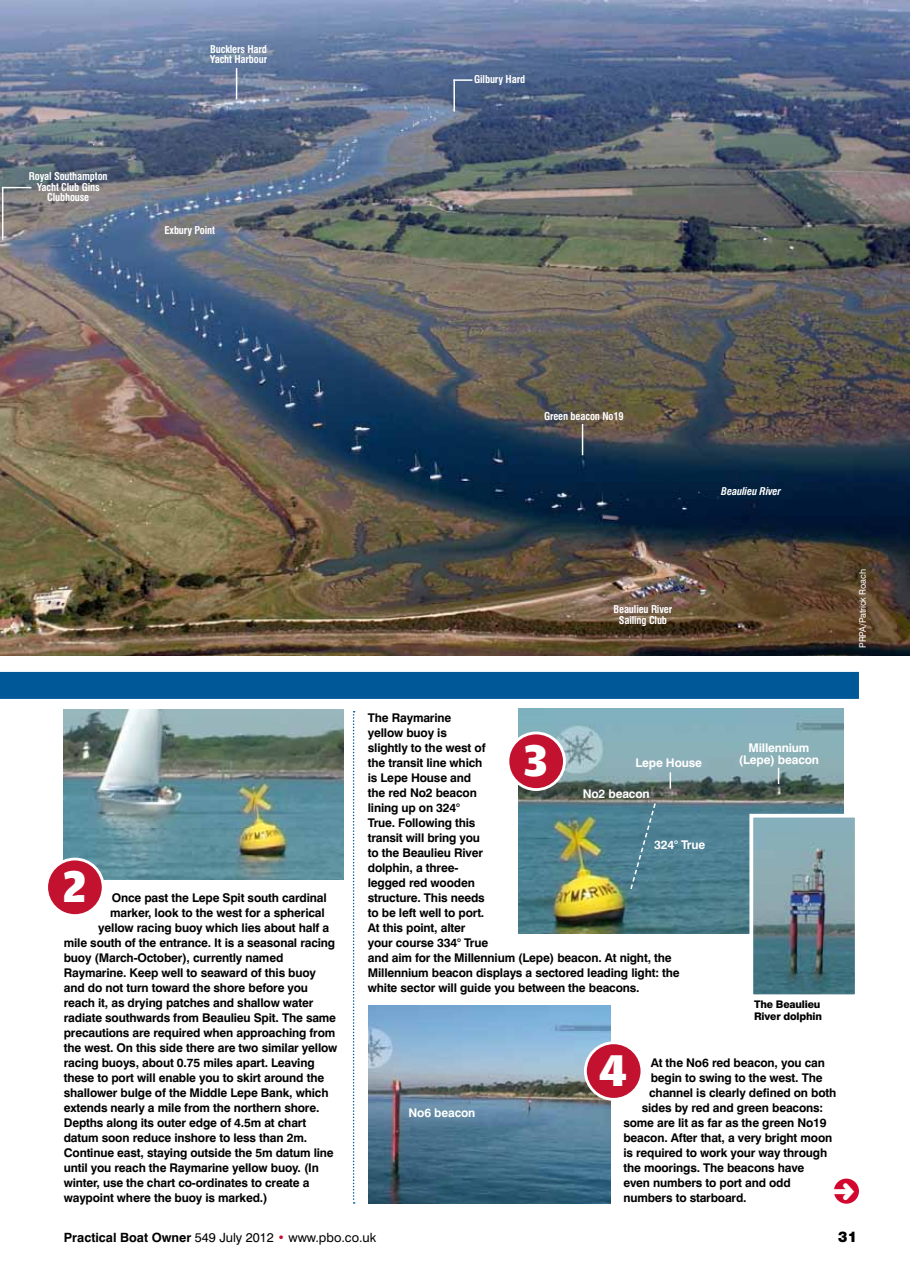
<style>
.page{position:relative;width:910px;height:1276px;background:#fff}
.page>*{position:absolute;margin:0;border:0;box-sizing:border-box;transform-origin:0 0}
.t1{font:900 47.25px "Amplitude";color:#fff}
.t2{font:13.5px "Swiss 721 BT Black No 2";color:#000}
.t3{font:12.75px "Swiss 721 BT";color:#000}
.t4{font:700 12px/15px "Swiss 721 BT";letter-spacing:-.015em;color:#000}
.t5{font:700 12px/12px "Swiss 721 BT";letter-spacing:-.015em;color:#fff;text-align:center}
.t6{font:700 condensed 10.5px/10.5px "Swiss 721 BT";letter-spacing:-.015em;color:#fff;text-align:center}
.t7{font:800 10.5px/12px "Swiss 721 BT";letter-spacing:-.015em;color:#000}
.t8{font:italic 700 condensed 10.5px "Swiss 721 BT";letter-spacing:-.015em;color:#fff}
.t9{font:9px "Swiss 721 BT";letter-spacing:-.015em;color:#fff}
.s1{font-weight:700}
.s2{color:#c3122f}
</style>
<div class="page">
<div style="left:834px;top:1178px;width:25px;height:25px;background:#d3062e;border-radius:50%"></div>
<img style="left:518px;top:709px;width:326px;height:225px">
<svg style="left:629px;top:801px;width:28px;height:90px;background:#538395"></svg>
<svg style="left:670px;top:772px;width:1px;height:16px"></svg>
<svg style="left:778px;top:767px;width:1px;height:17px"></svg>
<img style="left:754px;top:819px;width:100px;height:174px">
<div style="left:749px;top:814px;width:110px;height:184px;border:4px solid #fff"></div>
<div style="left:0;top:672px;width:859px;height:27px;background:#005898"></div>
<svg style="left:353px;top:711px;width:2px;height:492px"></svg>
<img style="left:64px;top:709px;width:279px;height:170px">
<img style="left:369px;top:1005px;width:242px;height:198px">
<img style="left:0;top:1px;width:909px;height:655px">
<div style="left:585px;top:1042px;width:57px;height:57px;background:#c3122f;border-radius:50%"></div>
<div style="left:584px;top:1041px;width:59px;height:59px;border:3px solid #fff;border-radius:50%"></div>
<div style="left:508px;top:733px;width:56px;height:56px;background:#c3122f;border-radius:50%"></div>
<div style="left:506px;top:731px;width:60px;height:60px;border:3px solid #fff;border-radius:50%"></div>
<div style="left:47px;top:859px;width:56px;height:56px;background:#c3122f;border-radius:50%"></div>
<div style="left:45px;top:857px;width:60px;height:60px;border:3px solid #fff;border-radius:50%"></div>
<hr style="left:236px;top:68px;width:1px;height:31px;background:#fff">
<hr style="left:582px;top:424px;width:1px;height:31px;background:#fff">
<hr style="left:2px;top:187px;width:1px;height:53px;background:#fff">
<svg style="left:3px;top:187px;width:28px;height:1px"></svg>
<hr style="left:453px;top:80px;width:2px;height:32px;background:#fff">
<svg style="left:453px;top:79px;width:19px;height:2px"></svg>
<svg style="left:833px;top:1183px;width:4px;height:16px"></svg>
<p class="t6" style="left:29px;top:171px;width:80px">Royal Southampton<br>Yacht Club Gins<br>Clubhouse</p>
<p class="t6" style="left:210px;top:44px;width:59px;text-align:left">Bucklers Hard<br>Yacht Harbour</p>
<p class="t6" style="left:164px;top:224px;width:52px">Exbury Point</p>
<p class="t6" style="left:474px;top:74px;width:53px">Gilbury Hard</p>
<h1 class="t1" style="left:63px;top:860px;width:25px">2</h1>
<p class="t4" style="left:112px;top:889px;width:216px">Once past the Lepe Spit south cardinal</p>
<p class="t4" style="left:110px;top:904px;width:216px">marker, look to the west for a spherical</p>
<p class="t4" style="left:98px;top:919px;width:233px">yellow racing buoy which lies about half a</p>
<p class="t4" style="left:64px;top:934px;width:273px">mile south of the entrance. It is a seasonal racing</p>
<p class="t4" style="left:64px;top:949px;width:221px">buoy (March-October), currently named</p>
<p class="t4" style="left:64px;top:964px;width:254px">Raymarine. Keep well to seaward of this buoy</p>
<p class="t4" style="left:64px;top:979px;width:246px">and do not turn toward the shore before you</p>
<p class="t4" style="left:64px;top:994px;width:251px">reach it, as drying patches and shallow water</p>
<p class="t4" style="left:64px;top:1009px;width:274px">radiate southwards from Beaulieu Spit. The same</p>
<p class="t4" style="left:64px;top:1024px;width:273px">precautions are required when approaching from</p>
<p class="t4" style="left:64px;top:1039px;width:275px">the west. On this side there are two similar yellow</p>
<p class="t4" style="left:64px;top:1054px;width:252px">racing buoys, about 0.75 miles apart. Leaving</p>
<p class="t4" style="left:64px;top:1069px;width:262px">these to port will enable you to skirt around the</p>
<p class="t4" style="left:64px;top:1084px;width:266px">shallower bulge of the Middle Lepe Bank, which</p>
<p class="t4" style="left:64px;top:1099px;width:257px">extends nearly a mile from the northern shore.</p>
<p class="t4" style="left:64px;top:1114px;width:244px">Depths along its outer edge of 4.5m at chart</p>
<p class="t4" style="left:64px;top:1129px;width:245px">datum soon reduce inshore to less than 2m.</p>
<p class="t4" style="left:64px;top:1144px;width:271px">Continue east, staying outside the 5m datum line</p>
<p class="t4" style="left:64px;top:1159px;width:257px">until you reach the Raymarine yellow buoy. (In</p>
<p class="t4" style="left:64px;top:1174px;width:247px">winter, use the chart co-ordinates to create a</p>
<p class="t4" style="left:64px;top:1189px;width:205px">waypoint where the buoy is marked.)</p>
<p class="t6" style="left:544px;top:411px;width:81px">Green beacon No19</p>
<p class="t8" style="left:721px;top:485px;width:61px">Beaulieu River</p>
<p class="t6" style="left:614px;top:604px;width:60px">Beaulieu River<br>Sailing Club</p>
<p class="t9" style="left:857px;top:648px;width:80px;rotate:-90deg">PRPA/Patrick Roach</p>
<p class="t4" style="left:368px;top:709px;width:313px">The Raymarine<br>yellow buoy is<br>slightly to the west of<br>the transit line which<br>is Lepe House and<br>the red No2 beacon<br>lining up on 324°<br>True. Following this<br>transit will bring you<br>to the Beaulieu River<br>dolphin, a three-<br>legged red wooden<br>structure. This needs<br>to be left well to port.<br>At this point, alter<br>your course 334° True<br>and aim for the Millennium (Lepe) beacon. At night, the<br>Millennium beacon displays a sectored leading light: the white sector will guide you between the beacons.</p>
<h1 class="t1" style="left:524px;top:734px;width:25px">3</h1>
<p class="t5" style="left:635px;top:757px;width:68px">Lepe House</p>
<p class="t5" style="left:583px;top:787px;width:68px">No2 beacon</p>
<p class="t5" style="left:654px;top:838px;width:53px">324° True</p>
<p class="t5" style="left:739px;top:742px;width:82px">Millennium (Lepe) beacon</p>
<p class="t7" style="left:754px;top:998px;width:70px">The Beaulieu<br>River dolphin</p>
<p class="t5" style="left:409px;top:1106px;width:68px">No6 beacon</p>
<h1 class="t1" style="left:599px;top:1044px;width:30px">4</h1>
<p class="t4" style="left:651px;top:1054px;width:176px">At the No6 red beacon, you can</p>
<p class="t4" style="left:651px;top:1069px;width:173px">begin to swing to the west. The</p>
<p class="t4" style="left:649px;top:1084px;width:189px">channel is clearly defined on both</p>
<p class="t4" style="left:642px;top:1099px;width:183px">sides by red and green beacons:</p>
<p class="t4" style="left:623px;top:1114px;width:205px">some are lit as far as the green No19</p>
<p class="t4" style="left:623px;top:1129px;width:210px">beacon. After that, a very bright moon</p>
<p class="t4" style="left:623px;top:1144px;width:205px">is required to work your way through</p>
<p class="t4" style="left:623px;top:1159px;width:182px">the moorings. The beacons have</p>
<p class="t4" style="left:623px;top:1174px;width:169px">even numbers to port and odd</p>
<p class="t4" style="left:623px;top:1189px;width:125px">numbers to starboard.</p>
<p class="t3" style="left:64px;top:1229px;width:314px"><span class="s1">Practical Boat Owner</span> 549 July 2012 <span class="s2">•</span> www.pbo.co.uk</p>
<p class="t2" style="left:838px;top:1227px;width:21px">31</p>
</div>
